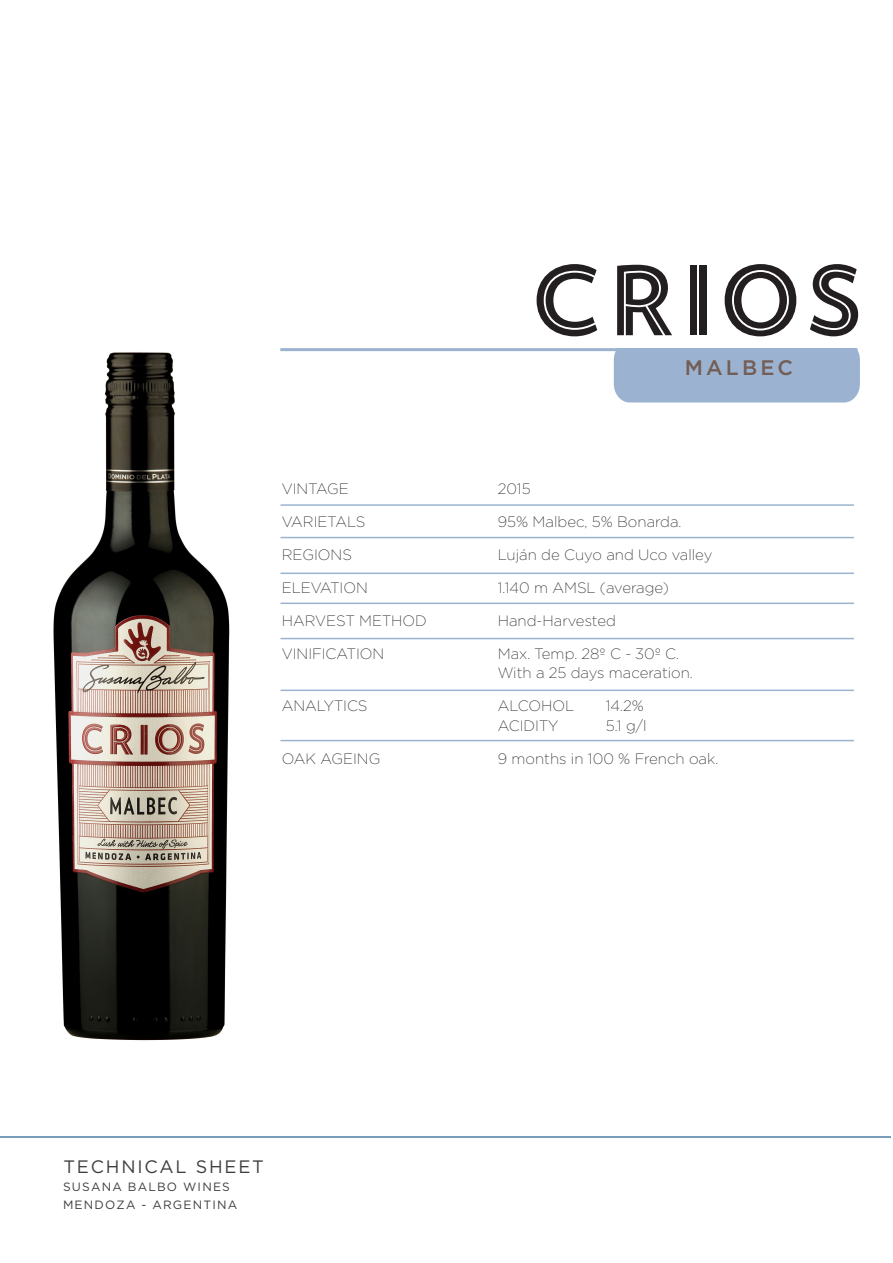
<style>
.page{position:relative;width:893px;height:1263px;background:#fff}
.page>*{position:absolute;margin:0;border:0;box-sizing:border-box;transform-origin:0 0}
.t1{font:500 21px "Gotham";letter-spacing:.15em;color:#735d55}
.t2{font:18px "Gotham";letter-spacing:.1em;color:#3e3e3f}
.t3{font:300 15px/19.5px "Gotham Ex";color:#231f20}
.t4{font:12px/18px "Gotham";letter-spacing:.1em;color:#3e3e3f}
</style>
<div class="page">
<svg style="left:537px;top:264px;width:60px;height:72px"></svg>
<svg style="left:617px;top:265px;width:55px;height:70px"></svg>
<div style="left:699px;top:265px;width:7px;height:70px;background:#231f20"></div>
<div style="left:691px;top:265px;width:6px;height:70px;background:#231f20"></div>
<svg style="left:725px;top:264px;width:71px;height:72px"></svg>
<svg style="left:810px;top:264px;width:48px;height:72px"></svg>
<div style="left:613px;top:349px;width:247px;height:54px;background:#9bb3d0"></div>
<hr style="left:280px;top:348px;width:577px;height:3px;background:#9bb3d0">
<hr style="left:280px;top:537px;width:574px;height:1px;background:#9bb3d0">
<hr style="left:280px;top:504px;width:574px;height:2px;background:#9bb3d0">
<hr style="left:280px;top:602px;width:574px;height:2px;background:#9bb3d0">
<hr style="left:280px;top:572px;width:574px;height:2px;background:#9bb3d0">
<hr style="left:280px;top:638px;width:574px;height:1px;background:#9bb3d0">
<hr style="left:280px;top:689px;width:574px;height:2px;background:#9bb3d0">
<hr style="left:280px;top:740px;width:574px;height:1px;background:#9bb3d0">
<hr style="left:0;top:1136px;width:891px;height:1px;background:#799ebb">
<img style="left:53px;top:352px;width:177px;height:689px">
<h1 class="t1" style="left:685px;top:355px;width:110px">MALBEC</h1>
<p class="t3" style="left:282px;top:478px;width:69px">VINTAGE</p>
<p class="t3" style="left:498px;top:478px;width:34px">2015</p>
<p class="t3" style="left:282px;top:511px;width:85px">VARIETALS</p>
<p class="t3" style="left:498px;top:511px;width:185px">95% Malbec, 5% Bonarda.</p>
<p class="t3" style="left:282px;top:544px;width:72px">REGIONS</p>
<p class="t3" style="left:498px;top:544px;width:216px">Luján de Cuyo and Uco valley</p>
<p class="t3" style="left:282px;top:577px;width:88px">ELEVATION</p>
<p class="t3" style="left:498px;top:577px;width:173px">1.140 m AMSL (average)</p>
<p class="t3" style="left:282px;top:610px;width:147px">HARVEST METHOD</p>
<p class="t3" style="left:498px;top:610px;width:120px">Hand-Harvested</p>
<p class="t3" style="left:282px;top:643px;width:104px">VINIFICATION</p>
<p class="t3" style="left:498px;top:643px;width:196px">Max. Temp. 28º C - 30º C.<br>With a 25 days maceration.</p>
<p class="t3" style="left:282px;top:696px;width:87px">ANALYTICS</p>
<p class="t3" style="left:498px;top:696px;width:78px">ALCOHOL</p>
<p class="t3" style="left:606px;top:696px;width:39px">14.2%</p>
<p class="t3" style="left:498px;top:715px;width:62px">ACIDITY</p>
<p class="t3" style="left:606px;top:715px;width:42px">5.1 g/l</p>
<p class="t3" style="left:282px;top:748px;width:100px">OAK AGEING</p>
<p class="t3" style="left:498px;top:748px;width:222px">9 months in 100 % French oak.</p>
<p class="t2" style="left:64px;top:1157px;width:202px">TECHNICAL SHEET</p>
<p class="t4" style="left:63px;top:1178px;width:176px">SUSANA BALBO WINES<br>MENDOZA - ARGENTINA</p>
</div>
